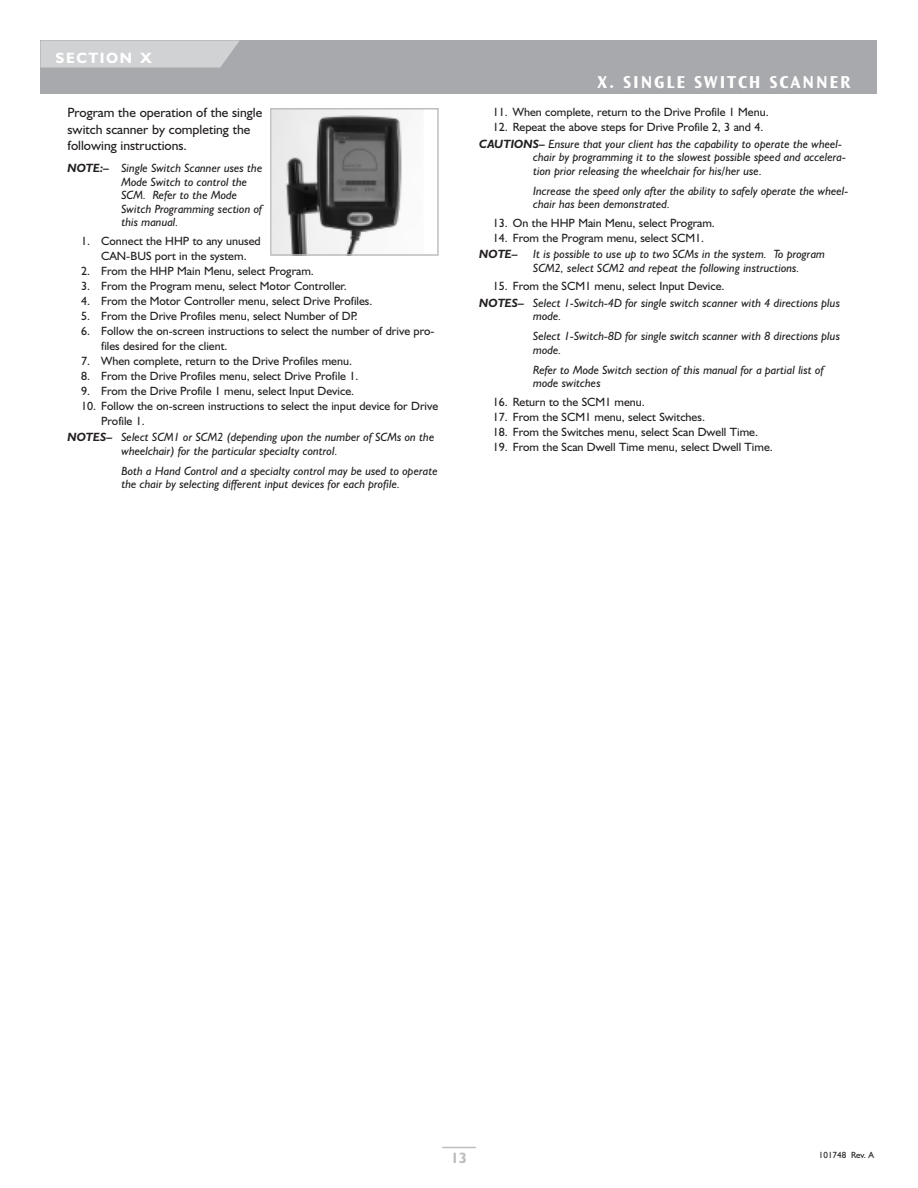
<style>
.page{position:relative;width:918px;height:1188px;background:#fff}
.page>*{position:absolute;margin:0;border:0;box-sizing:border-box;transform-origin:0 0}
.t1{font:18px "Ocean Sans MM.648.475";letter-spacing:.105em;color:#fff}
.t2{font:700 15px "Humanist 521 BT";letter-spacing:.11em;color:#fff}
.t3{font:700 15px "Humanist 521 BT";color:#bcbdc0}
.t4{font:13.5px/16.5px "Humanist 521 BT";color:#231f20}
.t5{font:italic 12px/13.5px "Humanist 521 BT";color:#231f20}
.t6{font:12px/15px "Humanist 521 BT";color:#231f20}
.t7{font:italic 700 12px "Humanist 521 BT";color:#231f20}
.t8{font:9px "Humanist 521 BT";color:#231f20}
.s1{font-weight:700}
.s2{font-style:normal}
</style>
<div class="page">
<div style="left:40px;top:40px;width:838px;height:54px;background:#a8a9ad"></div>
<svg style="left:40px;top:40px;width:200px;height:28px"></svg>
<hr style="left:442px;top:1147px;width:34px;height:1px;background:#bcbdc0">
<img style="left:273px;top:111px;width:129px;height:142px">
<div style="left:270px;top:108px;width:169px;height:148px;border:2px solid #bcbdc0"></div>
<p class="t2" style="left:56px;top:52px;width:98px">SECTION X</p>
<p class="t4" style="left:68px;top:106px;width:196px">Program the operation of the single switch scanner by completing the following instructions.</p>
<p class="t5" style="left:122px;top:163px;width:142px;text-indent:-54px"><span class="s1">NOTE:–</span> Single Switch Scanner uses the<br>Mode Switch to control the<br>SCM. Refer to the Mode<br>Switch Programming section of this manual.</p>
<p class="t6" style="left:81px;top:234px;width:181px;text-align:center">1. Connect the HHP to any unused<br>CAN-BUS port in the system.</p>
<p class="t6" style="left:81px;top:264px;width:234px">2. From the HHP Main Menu, select Program.</p>
<p class="t6" style="left:81px;top:279px;width:267px">3. From the Program menu, select Motor Controller.</p>
<p class="t6" style="left:81px;top:294px;width:293px">4. From the Motor Controller menu, select Drive Profiles.</p>
<p class="t6" style="left:81px;top:309px;width:278px">5. From the Drive Profiles menu, select Number of DP.</p>
<p class="t6" style="left:101px;top:324px;width:335px;text-indent:-20px">6. Follow the on-screen instructions to select the number of drive pro&shy;files desired for the client.</p>
<p class="t6" style="left:81px;top:354px;width:273px">7. When complete, return to the Drive Profiles menu.</p>
<p class="t6" style="left:81px;top:369px;width:279px">8. From the Drive Profiles menu, select Drive Profile 1.</p>
<p class="t6" style="left:81px;top:384px;width:275px">9. From the Drive Profile 1 menu, select Input Device.</p>
<p class="t6" style="left:101px;top:399px;width:339px;text-indent:-20px">10. Follow the on-screen instructions to select the input device for Drive<br>Profile 1.</p>
<p class="t5" style="left:122px;top:432px;width:314px;text-indent:-54px"><span class="s1">NOTES–</span> Select SCM1 or SCM2 (depending upon the number of SCMs on the wheelchair) for the particular specialty control.</p>
<p class="t5" style="left:122px;top:465px;width:318px">Both a Hand Control and a specialty control may be used to operate the chair by selecting different input devices for each profile.</p>
<h1 class="t1" style="left:598px;top:75px;width:255px">X. SINGLE SWITCH SCANNER</h1>
<p class="t6" style="left:493px;top:106px;width:278px">11. When complete, return to the Drive Profile 1 Menu.</p>
<p class="t5" style="left:479px;top:120px;width:364px;line-height:16.8px;text-indent:14px"><span class="s2">12. Repeat the above steps for Drive Profile 2, 3 and 4.<br></span><span class="s1">CAUTIONS–</span> Ensure that your client has the capability to operate the wheel-</p>
<p class="t5" style="left:533px;top:152px;width:314px">chair by programming it to the slowest possible speed and accelera&shy;tion prior releasing the wheelchair for his/her use.</p>
<p class="t5" style="left:533px;top:185px;width:317px">Increase the speed only after the ability to safely operate the wheel&shy;chair has been demonstrated.</p>
<p class="t6" style="left:493px;top:216px;width:224px">13. On the HHP Main Menu, select Program.</p>
<p class="t6" style="left:493px;top:231px;width:213px">14. From the Program menu, select SCM1.</p>
<p class="t7" style="left:479px;top:250px;width:40px">NOTE–</p>
<p class="t5" style="left:533px;top:249px;width:293px">It is possible to use up to two SCMs in the system. To program<br>SCM2, select SCM2 and repeat the following instructions.</p>
<p class="t5" style="left:479px;top:279px;width:362px;line-height:16.8px;text-indent:14px"><span class="s2">15. From the SCM1 menu, select Input Device.<br></span><span class="s1">NOTES–</span> Select 1-Switch-4D for single switch scanner with 4 directions plus</p>
<p class="t5" style="left:533px;top:308px;width:308px;line-height:20px">mode.<br>Select 1-Switch-8D for single switch scanner with 8 directions plus</p>
<p class="t5" style="left:533px;top:341px;width:292px;line-height:20px">mode.<br>Refer to Mode Switch section of this manual for a partial list of</p>
<p class="t5" style="left:533px;top:378px;width:69px">mode switches</p>
<p class="t6" style="left:493px;top:395px;width:154px">16. Return to the SCM1 menu.</p>
<p class="t6" style="left:493px;top:410px;width:214px">17. From the SCM1 menu, select Switches.</p>
<p class="t6" style="left:493px;top:425px;width:267px">18. From the Switches menu, select Scan Dwell Time.</p>
<p class="t6" style="left:493px;top:440px;width:282px">19. From the Scan Dwell Time menu, select Dwell Time.</p>
<p class="t3" style="left:451px;top:1152px;width:18px">13</p>
<p class="t8" style="left:819px;top:1152px;width:57px">101748 Rev. A</p>
</div>
